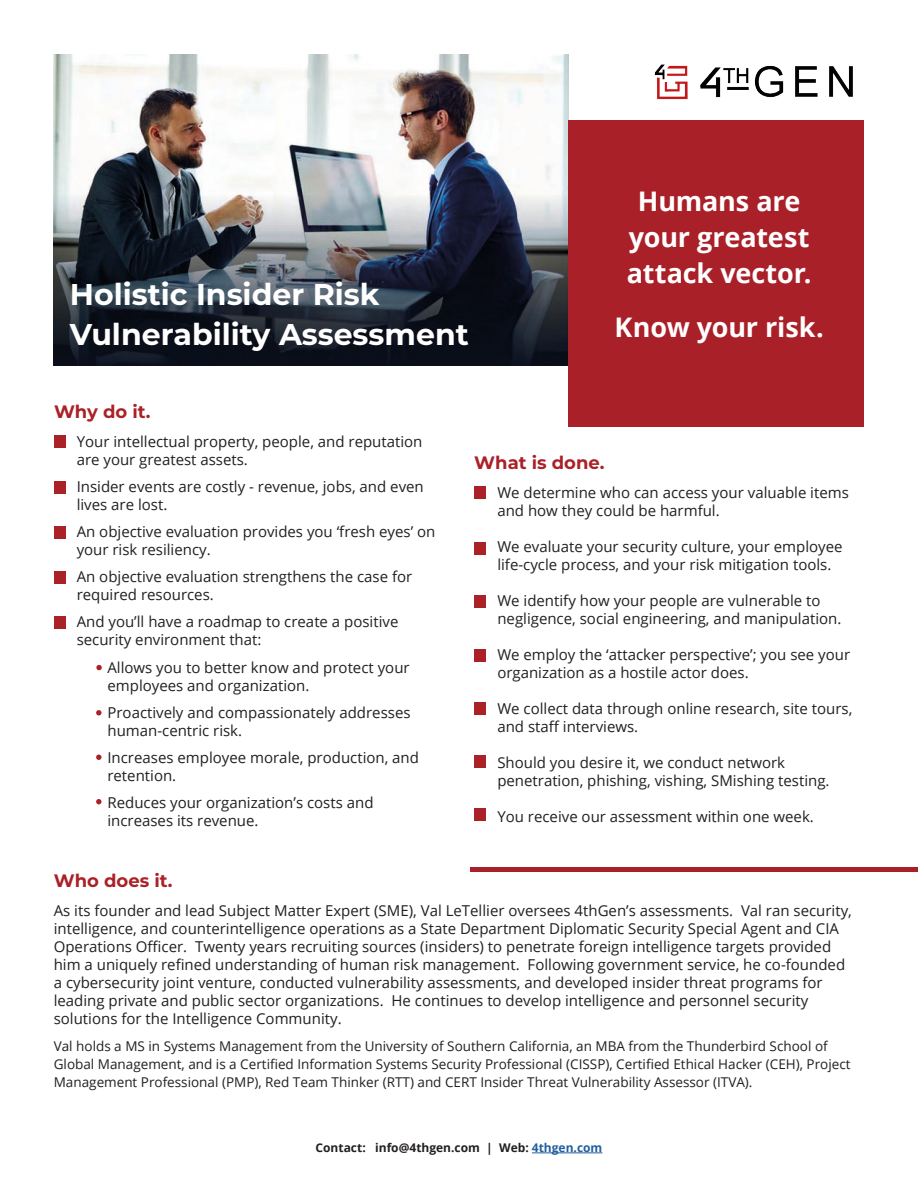
<style>
.page{position:relative;width:918px;height:1188px;background:#fff}
.page>*{position:absolute;margin:0;border:0;box-sizing:border-box;transform-origin:0 0}
.t1{font:700 30px/39.6px "Montserrat";color:#fff}
.t2{font:700 27px "Open Sans";letter-spacing:-.005em;color:#fff}
.t3{font:700 18px "Montserrat";color:#aa2128}
.t4{font:15px/18px "Open Sans";color:#231f20}
.t5{font:13.5px/18px "Open Sans";color:#231f20}
.t6{font:700 12px "Open Sans";color:#231f20}
.s1{color:#215fa0}
</style>
<div class="page">
<img style="left:54px;top:54px;width:514px;height:311px">
<img style="left:654px;top:64px;width:199px;height:36px">
<hr style="left:532px;top:1153px;width:70px;height:1px;background:#215fa0">
<div style="left:568px;top:120px;width:296px;height:307px;background:#aa2028"></div>
<svg style="left:96px;top:665px;width:6px;height:5px"></svg>
<div style="left:54px;top:436px;width:12px;height:12px;background:#aa2128"></div>
<div style="left:54px;top:617px;width:12px;height:12px;background:#aa2128"></div>
<div style="left:54px;top:571px;width:12px;height:13px;background:#aa2128"></div>
<svg style="left:96px;top:755px;width:6px;height:5px"></svg>
<svg style="left:96px;top:710px;width:6px;height:6px"></svg>
<svg style="left:96px;top:799px;width:6px;height:5px"></svg>
<hr style="left:470px;top:868px;width:448px;height:4px;background:#aa2028">
<div style="left:474px;top:486px;width:12px;height:13px;background:#aa2128"></div>
<div style="left:474px;top:543px;width:12px;height:12px;background:#aa2128"></div>
<div style="left:474px;top:649px;width:12px;height:12px;background:#aa2128"></div>
<div style="left:474px;top:702px;width:12px;height:13px;background:#aa2128"></div>
<div style="left:474px;top:756px;width:12px;height:12px;background:#aa2128"></div>
<div style="left:474px;top:596px;width:12px;height:12px;background:#aa2128"></div>
<div style="left:474px;top:809px;width:12px;height:12px;background:#aa2128"></div>
<div style="left:54px;top:481px;width:12px;height:12px;background:#aa2128"></div>
<div style="left:54px;top:526px;width:12px;height:12px;background:#aa2128"></div>
<p class="t1" style="left:70px;top:273px;width:400px">Holistic Insider Risk<br>Vulnerability Assessment</p>
<p class="t3" style="left:54px;top:399px;width:98px">Why do it.</p>
<p class="t2" style="left:638px;top:182px;width:164px">Humans are</p>
<p class="t2" style="left:629px;top:218px;width:182px">your greatest</p>
<p class="t2" style="left:627px;top:254px;width:186px">attack vector.</p>
<p class="t2" style="left:615px;top:308px;width:211px">Know your risk.</p>
<p class="t4" style="left:77px;top:432px;width:347px">Your intellectual property, people, and reputation are your greatest assets.</p>
<p class="t4" style="left:77px;top:477px;width:349px">Insider events are costly - revenue, jobs, and even lives are lost.</p>
<p class="t4" style="left:77px;top:522px;width:360px">An objective evaluation provides you ‘fresh eyes’ on your risk resiliency.</p>
<p class="t4" style="left:77px;top:567px;width:337px">An objective evaluation strengthens the case for required resources.</p>
<p class="t4" style="left:77px;top:612px;width:323px">And you’ll have a roadmap to create a positive security environment that:</p>
<p class="t4" style="left:107px;top:658px;width:304px">Allows you to better know and protect your employees and organization.</p>
<p class="t4" style="left:107px;top:703px;width:305px">Proactively and compassionately addresses human-centric risk.</p>
<p class="t4" style="left:107px;top:748px;width:313px">Increases employee morale, production, and retention.</p>
<p class="t4" style="left:107px;top:793px;width:268px">Reduces your organization’s costs and increases its revenue.</p>
<p class="t3" style="left:54px;top:868px;width:120px">Who does it.</p>
<p class="t3" style="left:474px;top:450px;width:132px">What is done.</p>
<p class="t4" style="left:497px;top:483px;width:353px">We determine who can access your valuable items and how they could be harmful.</p>
<p class="t4" style="left:497px;top:537px;width:347px">We evaluate your security culture, your employee life-cycle process, and your risk mitigation tools.</p>
<p class="t4" style="left:497px;top:591px;width:346px">We identify how your people are vulnerable to negligence, social engineering, and manipulation.</p>
<p class="t4" style="left:497px;top:645px;width:354px">We employ the ‘attacker perspective’; you see your organization as a hostile actor does.</p>
<p class="t4" style="left:497px;top:699px;width:356px">We collect data through online research, site tours, and staff interviews.</p>
<p class="t4" style="left:497px;top:753px;width:334px">Should you desire it, we conduct network penetration, phishing, vishing, SMishing testing.</p>
<p class="t4" style="left:497px;top:807px;width:318px">You receive our assessment within one week.</p>
<p class="t4" style="left:54px;top:901px;width:800px">As its founder and lead Subject Matter Expert (SME), Val LeTellier oversees 4thGen’s assessments. Val ran security, intelligence, and counterintelligence operations as a State Department Diplomatic Security Special Agent and CIA Operations Officer. Twenty years recruiting sources (insiders) to penetrate foreign intelligence targets provided him a uniquely refined understanding of human risk management. Following government service, he co-founded a cybersecurity joint venture, conducted vulnerability assessments, and developed insider threat programs for leading private and public sector organizations. He continues to develop intelligence and personnel security solutions for the Intelligence Community.</p>
<p class="t5" style="left:54px;top:1037px;width:798px">Val holds a MS in Systems Management from the University of Southern California, an MBA from the Thunderbird School of<br>Global Management, and is a Certified Information Systems Security Professional (CISSP), Certified Ethical Hacker (CEH), Project<br>Management Professional (PMP), Red Team Thinker (RTT) and CERT Insider Threat Vulnerability Assessor (ITVA).</p>
<p class="t6" style="left:316px;top:1139px;width:288px">Contact: info@4thgen.com | Web: <span class="s1">4thgen.com</span></p>
</div>
